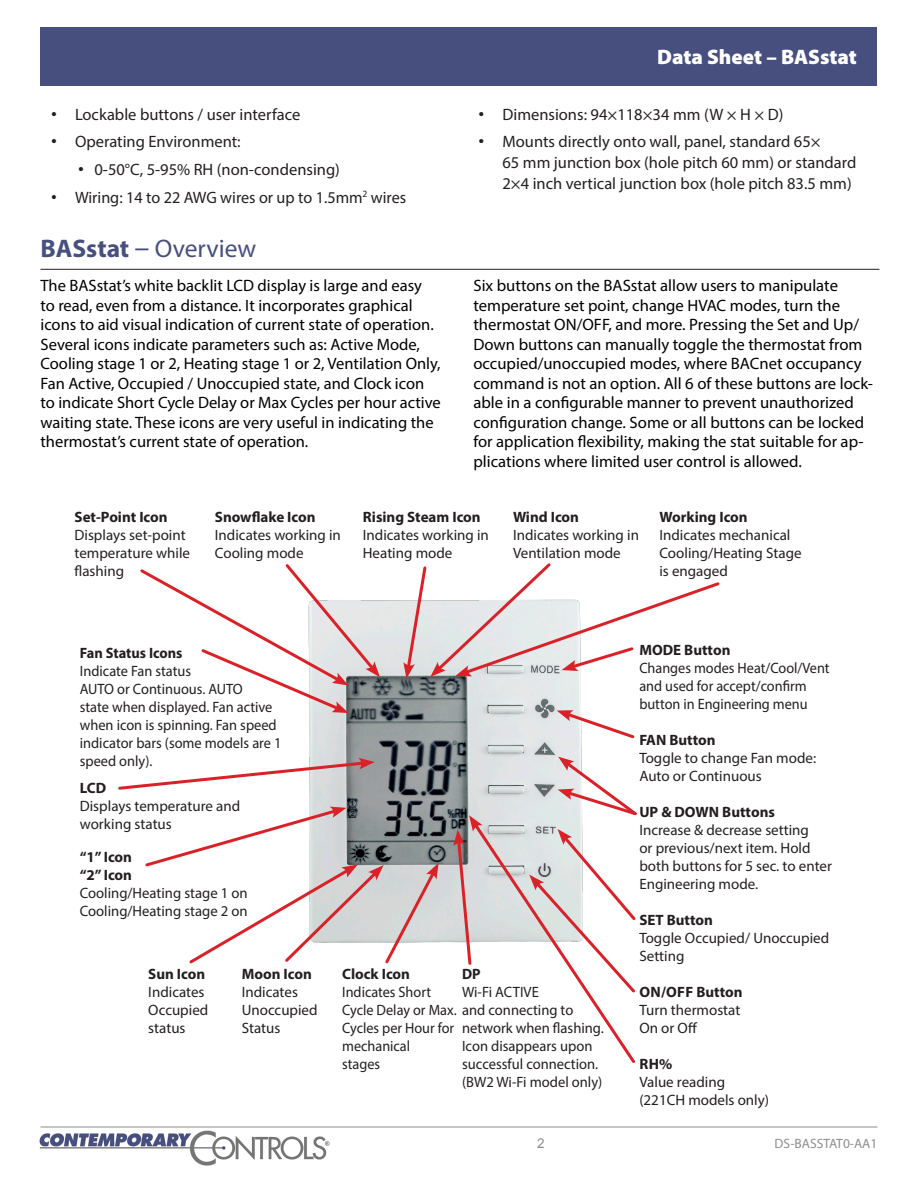
<style>
.page{position:relative;width:918px;height:1188px;background:#fff}
.page>*{position:absolute;margin:0;border:0;box-sizing:border-box;transform-origin:0 0}
.t1{font:25.5px "Myriad Pro";color:#464f7e}
.t2{font:900 21px "Myriad Pro";color:#fff}
.Pa1{font:16.5px/19.5px "Myriad Pro";color:#000}
.t3{font:16.5px/21px "Myriad Pro";color:#231f20}
.t4{font:15px/18px "Myriad Pro";color:#231f20}
.t5{font:15px/18px "Myriad Pro";color:#231f20;scale:.95 1}
.t6{font:15px/18px "Myriad Pro";color:#231f20;scale:.96 1}
.t7{font:700 15px "Myriad Pro";color:#231f20}
.t8{font:700 15px "Myriad Pro";color:#231f20;scale:.96 1}
.t9{font:13.5px "Myriad Pro";color:#8e8e8d}
.t10{font:13.5px "Arial";color:#8e8e8d}
.s1{font-family:"Arial"}
.s2{font-weight:700}
.s3{font-size:30px}
</style>
<div class="page">
<hr style="left:40px;top:1127px;width:838px;height:1px;background:#8e8d8c">
<div style="left:40px;top:27px;width:838px;height:59px;background:#464f7e"></div>
<img style="left:40px;top:1131px;width:290px;height:35px">
<hr style="left:40px;top:269px;width:839px;height:1px;background:#231f20">
<img style="left:309px;top:600px;width:273px;height:343px">
<svg style="left:118px;top:758px;width:257px;height:34px"></svg>
<svg style="left:557px;top:710px;width:78px;height:31px"></svg>
<svg style="left:140px;top:564px;width:240px;height:149px"></svg>
<svg style="left:403px;top:563px;width:317px;height:116px"></svg>
<svg style="left:453px;top:757px;width:184px;height:306px"></svg>
<svg style="left:145px;top:807px;width:294px;height:157px"></svg>
<p class="t3" style="left:51px;top:103px;width:251px"><span class="s1">•</span> Lockable buttons / user interface</p>
<p class="t3" style="left:51px;top:131px;width:191px"><span class="s1">•</span> Operating Environment:</p>
<p class="t3" style="left:78px;top:159px;width:263px"><span class="s1">•</span> 0-50°C, 5-95% RH (non-condensing)</p>
<p class="t3" style="left:51px;top:187px;width:357px"><span class="s1">•</span> Wiring: 14 to 22 AWG wires or up to 1.5mm<sup>2</sup> wires</p>
<p class="t2" style="left:657px;top:43px;width:201px">Data Sheet – BASstat</p>
<p class="t3" style="left:478px;top:103px;width:306px"><span class="s1">•</span> Dimensions: 94×118×34 mm (W × H × D)</p>
<p class="t3" style="left:502px;top:131px;width:355px;text-indent:-24px"><span class="s1">•</span> Mounts directly onto wall, panel, standard 65×<br>65 mm junction box (hole pitch 60 mm) or standard<br>2×4 inch vertical junction box (hole pitch 83.5 mm)</p>
<p class="t1" style="left:40px;top:233px;width:217px"><span class="s2">BASstat</span> <span class="s3">–</span> Overview</p>
<p class="Pa1" style="left:40px;top:276px;width:402px">The BASstat’s white backlit LCD display is large and easy<br>to read, even from a distance. It incorporates graphical icons to aid visual indication of current state of operation.<br>Several icons indicate parameters such as: Active Mode, Cooling stage 1 or 2, Heating stage 1 or 2, Ventilation Only, Fan Active, Occupied / Unoccupied state, and Clock icon to indicate Short Cycle Delay or Max Cycles per hour active waiting state. These icons are very useful in indicating the thermostat’s current state of operation.</p>
<p class="Pa1" style="left:473px;top:276px;width:401px">Six buttons on the BASstat allow users to manipulate temperature set point, change HVAC modes, turn the thermostat ON/OFF, and more. Pressing the Set and Up/ Down buttons can manually toggle the thermostat from occupied/unoccupied modes, where BACnet occupancy command is not an option. All 6 of these buttons are lock&shy;able in a configurable manner to prevent unauthorized configuration change. Some or all buttons can be locked for application flexibility, making the stat suitable for ap&shy;plications where limited user control is allowed.</p>
<p class="t4" style="left:75px;top:508px;width:117px"><span class="s2">Set-Point Icon<br></span>Displays set-point temperature while flashing</p>
<p class="t7" style="left:215px;top:507px;width:102px">Snowflake Icon</p>
<p class="t4" style="left:215px;top:526px;width:128px">Indicates working in<br>Cooling mode</p>
<p class="t4" style="left:363px;top:508px;width:128px"><span class="s2">Rising Steam Icon<br></span>Indicates working in<br>Heating mode</p>
<p class="t7" style="left:513px;top:507px;width:68px">Wind Icon</p>
<p class="t4" style="left:513px;top:526px;width:128px">Indicates working in<br>Ventilation mode</p>
<p class="t4" style="left:659px;top:508px;width:144px"><span class="s2">Working Icon<br></span>Indicates mechanical<br>Cooling/Heating Stage is engaged</p>
<p class="t8" style="left:80px;top:643px;width:108px">Fan Status Icons</p>
<p class="t6" style="left:80px;top:661px;width:212px">Indicate Fan status<br>AUTO or Continuous. AUTO<br>state when displayed. Fan active when icon is spinning. Fan speed indicator bars (some models are 1 speed only).</p>
<p class="t7" style="left:80px;top:778px;width:28px">LCD</p>
<p class="t4" style="left:80px;top:797px;width:162px">Displays temperature and working status</p>
<p class="t7" style="left:80px;top:847px;width:54px">“1” Icon</p>
<p class="t7" style="left:80px;top:865px;width:54px">“2” Icon</p>
<p class="t4" style="left:80px;top:884px;width:169px">Cooling/Heating stage 1 on<br>Cooling/Heating stage 2 on</p>
<p class="t7" style="left:148px;top:964px;width:58px">Sun Icon</p>
<p class="t4" style="left:148px;top:982px;width:62px">Indicates<br>Occupied status</p>
<p class="t7" style="left:242px;top:964px;width:72px">Moon Icon</p>
<p class="t4" style="left:242px;top:982px;width:77px">Indicates<br>Unoccupied<br>Status</p>
<p class="t7" style="left:342px;top:964px;width:69px">Clock Icon</p>
<p class="t5" style="left:342px;top:982px;width:245px">Indicates Short<br>Cycle Delay or Max. and connecting to<br>Cycles per Hour for<br>mechanical<br>stages</p>
<p class="t7" style="left:462px;top:964px;width:20px">DP</p>
<p class="t4" style="left:462px;top:982px;width:78px">Wi-Fi ACTIVE</p>
<p class="t4" style="left:462px;top:1018px;width:143px">network when flashing.<br>Icon disappears upon successful connection. (BW2 Wi-Fi model only)</p>
<p class="t10" style="left:537px;top:1134px;width:9px">2</p>
<p class="t7" style="left:639px;top:640px;width:93px">MODE Button</p>
<p class="t5" style="left:639px;top:659px;width:202px">Changes modes Heat/Cool/Vent and used for accept/confirm button in Engineering menu</p>
<p class="t7" style="left:639px;top:730px;width:78px">FAN Button</p>
<p class="t4" style="left:639px;top:749px;width:178px">Toggle to change Fan mode:<br>Auto or Continuous</p>
<p class="t4" style="left:639px;top:803px;width:194px"><span class="s2">UP &amp; DOWN Buttons<br></span>Increase &amp; decrease setting<br>or previous/next item. Hold both buttons for 5 sec. to enter<br>Engineering mode.</p>
<p class="t7" style="left:639px;top:910px;width:75px">SET Button</p>
<p class="t4" style="left:639px;top:929px;width:191px">Toggle Occupied/ Unoccupied<br>Setting</p>
<p class="t7" style="left:640px;top:982px;width:105px">ON/OFF Button</p>
<p class="t4" style="left:639px;top:1001px;width:103px">Turn thermostat<br>On or Off</p>
<p class="t7" style="left:640px;top:1054px;width:34px">RH%</p>
<p class="t4" style="left:639px;top:1073px;width:131px">Value reading (221CH models only)</p>
<p class="t9" style="left:775px;top:1135px;width:104px">DS-BASSTAT0-AA1</p>
</div>
